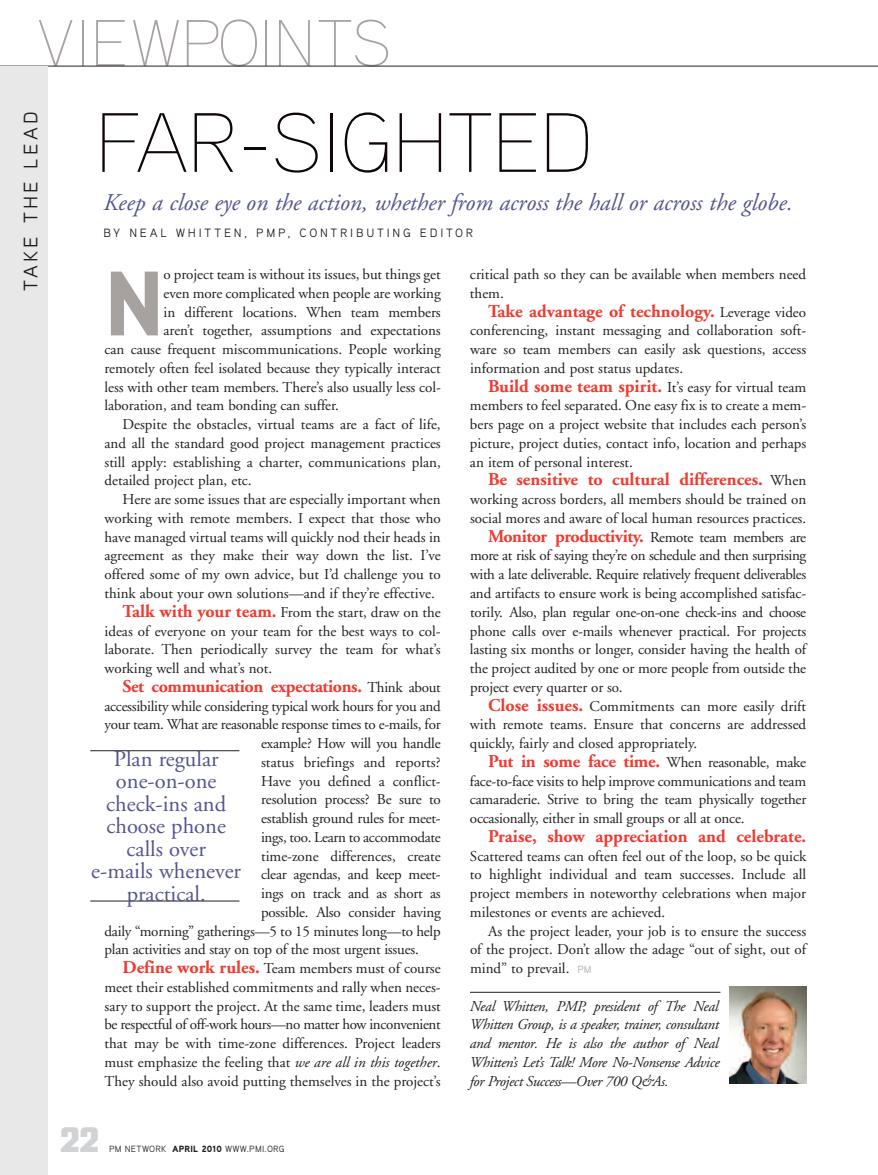
<style>
.page{position:relative;width:878px;height:1175px;background:#fff}
.page>*{position:absolute;margin:0;border:0;box-sizing:border-box;transform-origin:0 0}
.t1{font:900 91.35px "Aaux Pro";color:#a7a2a0}
.t2{font:100 84px "Aaux Pro";letter-spacing:.005em;color:#0e0607}
.t3{font:100 65.7px "Aaux Pro";letter-spacing:.01em;color:#a7a2a0}
.t4{font:700 31.5px "OPTI Cirrus";color:#d1d2d4}
.t5{font:italic 24px "Adobe Garamond";color:#54558d}
.t6{font:22.5px/22.5px "Adobe Garamond";color:#54558d;text-align:center}
.t7{font:19.5px "Aaux Pro";letter-spacing:.175em;color:#231f20}
.t8{font:700 18px "Adobe Garamond";color:#ee3b31}
.t9{font:700 18px "Adobe Garamond";letter-spacing:-.025em;color:#ee3b31}
.t10{font:700 18px "Adobe Garamond";letter-spacing:-.02em;color:#ee3b31}
.t11{font:15px/18.8px "Adobe Garamond";color:#231f20;text-align:justify}
.t12{font:italic 15px/18.8px "Adobe Garamond";letter-spacing:-.025em;color:#231f20;text-align:justify}
.t13{font:15px "Adobe Garamond";letter-spacing:-.02em;color:#231f20}
.t14{font:15px "Adobe Garamond";letter-spacing:-.025em;color:#231f20}
.t15{font:12px "Aaux Pro";letter-spacing:.23em;color:#231f20}
.t16{font:9px "Aaux Pro";letter-spacing:.03em;color:#231f20}
.s1{font-weight:700;font-size:18px;color:#ee3b31}
.s2{font-weight:400;font-size:15px;color:#231f20}
.s3{font-style:italic}
.s4{font-weight:900}
.s5{font-family:"Aaux Pro";font-weight:500;font-size:10.5px;color:#bcbdc0}
</style>
<div class="page">
<hr style="left:0;top:66px;width:877px;height:1px;background:#231f20">
<hr style="left:470px;top:992px;width:250px;height:1px;background:#231f20">
<div style="left:0;top:66px;width:48px;height:1108px;background:#e9e8e8"></div>
<hr style="left:90px;top:750px;width:149px;height:1px;background:#231f20">
<hr style="left:90px;top:900px;width:149px;height:1px;background:#231f20">
<img style="left:729px;top:986px;width:77px;height:97px">
<h3 class="t3" style="left:38px;top:20px;width:355px">VIEWPOINTS</h3>
<h3 class="t7" style="left:24px;top:291px;width:181px;rotate:-90deg">TAKE THE LEAD</h3>
<h2 class="t2" style="left:96px;top:113px;width:498px">FAR-SIGHTED</h2>
<h3 class="t5" style="left:103px;top:193px;width:690px">Keep a close eye on the action, whether from across the hall or across the globe.</h3>
<p class="t15" style="left:103px;top:229px;width:371px">BY NEAL WHITTEN, PMP, CONTRIBUTING EDITOR</p>
<h1 class="t1" style="left:104px;top:272px;width:61px">N</h1>
<p class="t11" style="left:164px;top:266px;width:278px">o project team is without its issues, but things get</p>
<p class="t11" style="left:164px;top:285px;width:279px">even more complicated when people are working</p>
<p class="t11" style="left:164px;top:304px;width:278px">in different locations. When team members</p>
<p class="t11" style="left:164px;top:322px;width:279px">aren’t together, assumptions and expectations</p>
<p class="t11" style="left:104px;top:341px;width:338px">can cause frequent miscommunications. People working</p>
<p class="t11" style="left:104px;top:360px;width:338px">remotely often feel isolated because they typically interact</p>
<p class="t11" style="left:104px;top:379px;width:338px">less with other team members. There’s also usually less col-</p>
<p class="t11" style="left:104px;top:397px;width:236px">laboration, and team bonding can suffer.</p>
<p class="t11" style="left:122px;top:416px;width:320px">Despite the obstacles, virtual teams are a fact of life,</p>
<p class="t11" style="left:104px;top:435px;width:338px">and all the standard good project management practices</p>
<p class="t11" style="left:104px;top:454px;width:338px">still apply: establishing a charter, communications plan,</p>
<p class="t11" style="left:104px;top:472px;width:149px">detailed project plan, etc.</p>
<p class="t11" style="left:122px;top:491px;width:320px">Here are some issues that are especially important when</p>
<p class="t11" style="left:104px;top:510px;width:338px">working with remote members. I expect that those who</p>
<p class="t11" style="left:104px;top:529px;width:338px">have managed virtual teams will quickly nod their heads in</p>
<p class="t11" style="left:104px;top:547px;width:338px">agreement as they make their way down the list. I’ve</p>
<p class="t11" style="left:104px;top:566px;width:338px">offered some of my own advice, but I’d challenge you to</p>
<p class="t11" style="left:104px;top:585px;width:332px">think about your own solutions—and if they’re effective.</p>
<p class="t11" style="left:122px;top:604px;width:320px"><span class="s1">Talk with your team.</span> From the start, draw on the</p>
<p class="t11" style="left:104px;top:622px;width:338px">ideas of everyone on your team for the best ways to col-</p>
<p class="t11" style="left:104px;top:641px;width:338px">laborate. Then periodically survey the team for what’s</p>
<p class="t11" style="left:104px;top:660px;width:169px">working well and what’s not.</p>
<p class="t10" style="left:122px;top:679px;width:320px">Set communication expectations. <span class="s2">Think about</span></p>
<p class="t13" style="left:104px;top:700px;width:338px">accessibility while considering typical work hours for you and</p>
<p class="t13" style="left:104px;top:718px;width:338px">your team. What are reasonable response times to e-mails, for</p>
<p class="t11" style="left:261px;top:735px;width:181px">example? How will you handle</p>
<p class="t11" style="left:261px;top:754px;width:181px">status briefings and reports?</p>
<p class="t11" style="left:261px;top:772px;width:181px">Have you defined a conflict-</p>
<p class="t11" style="left:261px;top:791px;width:181px">resolution process? Be sure to</p>
<p class="t11" style="left:261px;top:810px;width:181px">establish ground rules for meet-</p>
<p class="t13" style="left:261px;top:831px;width:181px">ings, too. Learn to accommodate</p>
<p class="t11" style="left:261px;top:847px;width:181px">time-zone differences, create</p>
<p class="t11" style="left:261px;top:866px;width:181px">clear agendas, and keep meet-</p>
<p class="t11" style="left:261px;top:885px;width:181px">ings on track and as short as</p>
<p class="t11" style="left:261px;top:904px;width:181px">possible. Also consider having</p>
<p class="t11" style="left:104px;top:922px;width:338px">daily “morning” gatherings—5 to 15 minutes long—to help</p>
<p class="t11" style="left:104px;top:941px;width:316px">plan activities and stay on top of the most urgent issues.</p>
<p class="t11" style="left:122px;top:960px;width:320px"><span class="s1">Define work rules.</span> Team members must of course</p>
<p class="t11" style="left:104px;top:979px;width:337px">meet their established commitments and rally when neces-</p>
<p class="t11" style="left:104px;top:997px;width:338px">sary to support the project. At the same time, leaders must</p>
<p class="t14" style="left:104px;top:1018px;width:338px">be respectful of off-work hours—no matter how inconvenient</p>
<p class="t11" style="left:104px;top:1035px;width:338px">that may be with time-zone differences. Project leaders</p>
<p class="t11" style="left:104px;top:1054px;width:338px">must emphasize the feeling that <span class="s3">we are all in this together</span>.</p>
<p class="t11" style="left:104px;top:1072px;width:338px">They should also avoid putting themselves in the project’s</p>
<h3 class="t6" style="left:91px;top:749px;width:151px">Plan regular one-on-one check-ins and choose phone calls over<br>e-mails whenever practical.</h3>
<h3 class="t4" style="left:58px;top:1122px;width:41px">22</h3>
<p class="t16" style="left:109px;top:1145px;width:177px">PM NETWORK <span class="s4">APRIL 2010</span> WWW.PMI.ORG</p>
<p class="t11" style="left:470px;top:266px;width:338px">critical path so they can be available when members need them.</p>
<p class="t8" style="left:488px;top:304px;width:320px">Take advantage of technology. <span class="s2">Leverage video</span></p>
<p class="t11" style="left:470px;top:322px;width:338px">conferencing, instant messaging and collaboration soft&shy;ware so team members can easily ask questions, access information and post status updates.</p>
<p class="t11" style="left:470px;top:379px;width:338px;text-indent:18px"><span class="s1">Build some team spirit.</span> It’s easy for virtual team members to feel separated. One easy fix is to create a mem&shy;bers page on a project website that includes each person’s picture, project duties, contact info, location and perhaps an item of personal interest.</p>
<p class="t8" style="left:488px;top:472px;width:320px">Be sensitive to cultural differences. <span class="s2">When</span></p>
<p class="t11" style="left:470px;top:491px;width:338px">working across borders, all members should be trained on social mores and aware of local human resources practices.</p>
<p class="t9" style="left:488px;top:529px;width:320px">Monitor productivity. <span class="s2">Remote team members are</span></p>
<p class="t11" style="left:470px;top:547px;width:338px">more at risk of saying they’re on schedule and then surprising with a late deliverable. Require relatively frequent deliverables and artifacts to ensure work is being accomplished satisfac&shy;torily. Also, plan regular one-on-one check-ins and choose phone calls over e-mails whenever practical. For projects lasting six months or longer, consider having the health of the project audited by one or more people from outside the project every quarter or so.</p>
<p class="t11" style="left:470px;top:697px;width:338px;text-indent:18px"><span class="s1">Close issues.</span> Commitments can more easily drift with remote teams. Ensure that concerns are addressed quickly, fairly and closed appropriately.</p>
<p class="t11" style="left:470px;top:754px;width:338px;text-indent:18px"><span class="s1">Put in some face time.</span> When reasonable, make face-to-face visits to help improve communications and team camaraderie. Strive to bring the team physically together occasionally, either in small groups or all at once.</p>
<p class="t8" style="left:488px;top:829px;width:320px">Praise, show appreciation and celebrate.</p>
<p class="t11" style="left:470px;top:847px;width:338px">Scattered teams can often feel out of the loop, so be quick to highlight individual and team successes. Include all project members in noteworthy celebrations when major milestones or events are achieved.</p>
<p class="t11" style="left:470px;top:922px;width:338px;text-indent:18px">As the project leader, your job is to ensure the success of the project. Don’t allow the adage “out of sight, out of mind” to prevail. <span class="s5">PM</span></p>
<p class="t12" style="left:470px;top:998px;width:251px">Neal Whitten, PMP, president of The Neal Whitten Group, is a speaker, trainer, consultant and mentor. He is also the author of Neal Whitten’s Let’s Talk! More No-Nonsense Advice for Project Success—Over 700 Q&amp;As.</p>
</div>
